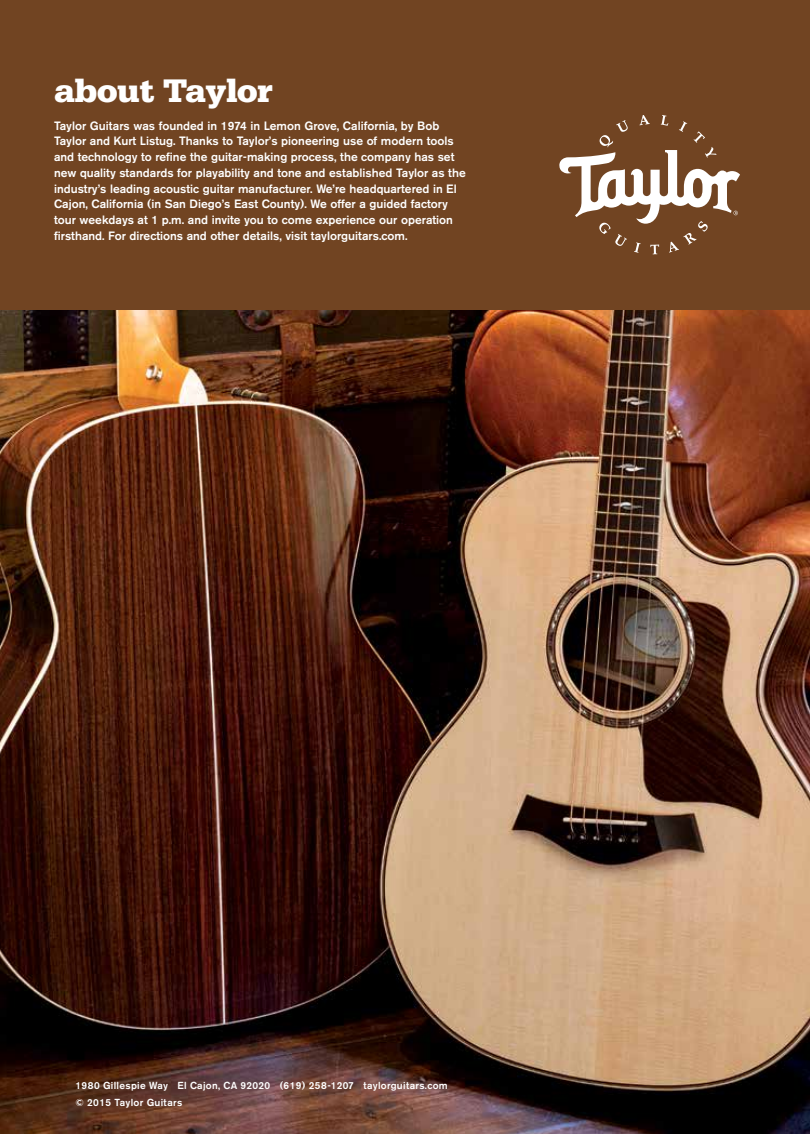
<style>
.page{position:relative;width:810px;height:1134px;background:#fff}
.page>*{position:absolute;margin:0;border:0;box-sizing:border-box;transform-origin:0 0}
.t1{font:900 34.5px "Serifa";letter-spacing:-.02em;color:#fff}
.t2{font:500 12px/15.8px "Akzidenz Grotesk BE";color:#fff}
.t3{font:500 10.2px/16.5px "Akzidenz Grotesk BE";letter-spacing:.03em;color:#fff}
</style>
<div class="page">
<img style="left:0;top:310px;width:810px;height:824px">
<div style="left:0;top:0;width:810px;height:310px;background:#714422"></div>
<svg style="left:559px;top:115px;width:181px;height:139px"></svg>
<h1 class="t1" style="left:54px;top:70px;width:220px">about Taylor</h1>
<p class="t2" style="left:54px;top:117px;width:413px">Taylor Guitars was founded in 1974 in Lemon Grove, California, by Bob Taylor and Kurt Listug. Thanks to Taylor’s pioneering use of modern tools and technology to refine the guitar-making process, the company has set new quality standards for playability and tone and established Taylor as the industry’s leading acoustic guitar manufacturer. We’re headquartered in El Cajon, California (in San Diego’s East County). We offer a guided factory tour weekdays at 1 p.m. and invite you to come experience our operation firsthand. For directions and other details, visit taylorguitars.com.</p>
<p class="t3" style="left:75px;top:1077px;width:374px">1980 Gillespie Way El Cajon, CA 92020 (619) 258-1207 taylorguitars.com © 2015 Taylor Guitars</p>
</div>
